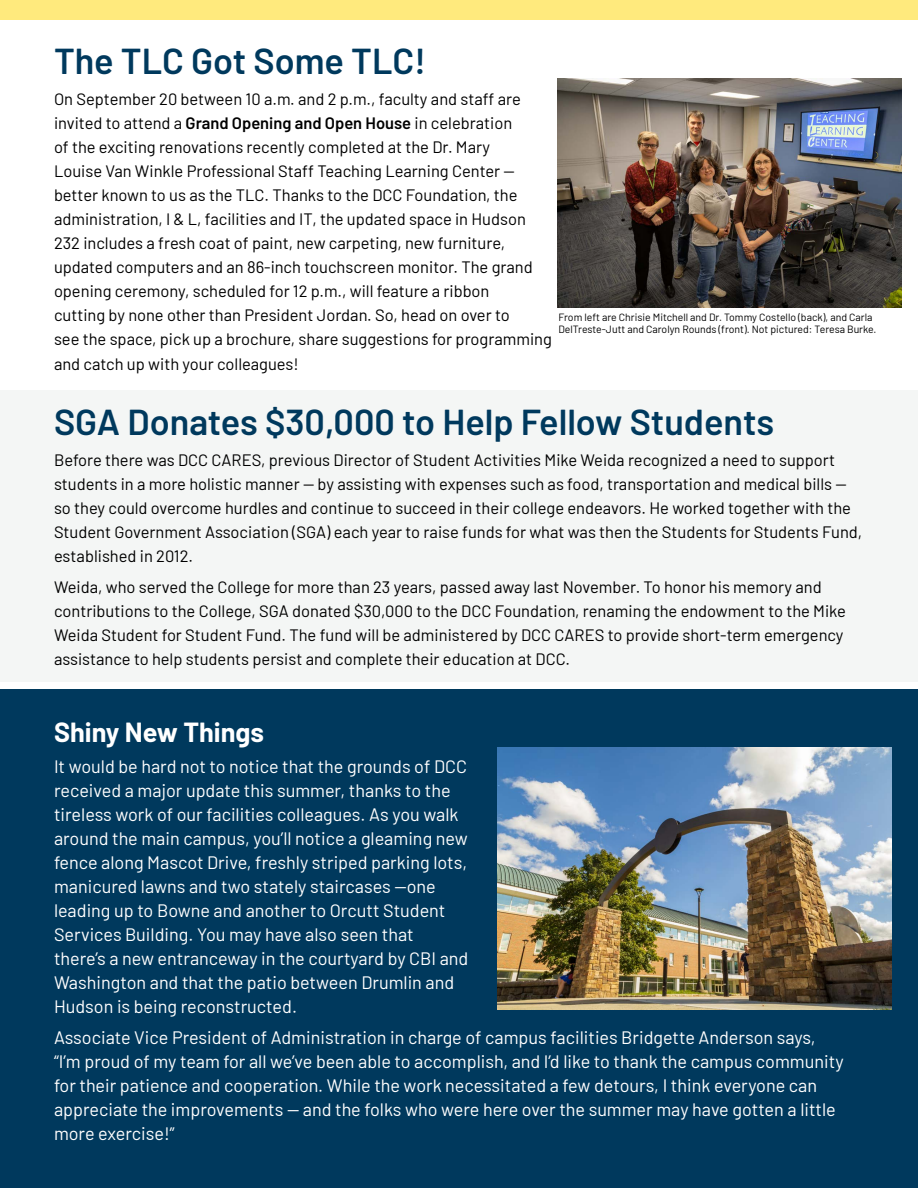
<style>
.page{position:relative;width:918px;height:1188px;background:#fff}
.page>*{position:absolute;margin:0;border:0;box-sizing:border-box;transform-origin:0 0}
.t1{font:600 36px "Barlow";color:#00395d}
.t2{font:700 27px "Barlow";color:#fff}
.t3{font:18px/24px "Barlow";color:#fff}
.t4{font:16.5px/24px "Barlow";color:#000}
.t5{font:10.5px/12px "Barlow";color:#000}
.s1{font-weight:600}
</style>
<div class="page">
<div style="left:0;top:689px;width:918px;height:499px;background:#00395d"></div>
<div style="left:0;top:390px;width:918px;height:291px;background:#f4f6f5"></div>
<div style="left:0;top:0;width:918px;height:20px;background:#ffea7d"></div>
<img style="left:558px;top:78px;width:343px;height:229px">
<img style="left:498px;top:747px;width:394px;height:263px">
<h1 class="t1" style="left:54px;top:35px;width:374px">The TLC Got Some TLC!</h1>
<p class="t4" style="left:54px;top:85px;width:500px">On September 20 between 10 a.m. and 2 p.m., faculty and staff are invited to attend a <span class="s1">Grand Opening and Open House</span> in celebration<br>of the exciting renovations recently completed at the Dr. Mary<br>Louise Van Winkle Professional Staff Teaching Learning Center -- better known to us as the TLC. Thanks to the DCC Foundation, the administration, I &amp; L, facilities and IT, the updated space in Hudson 232 includes a fresh coat of paint, new carpeting, new furniture, updated computers and an 86-inch touchscreen monitor. The grand opening ceremony, scheduled for 12 p.m., will feature a ribbon<br>cutting by none other than President Jordan. So, head on over to<br>see the space, pick up a brochure, share suggestions for programming</p>
<p class="t4" style="left:54px;top:351px;width:246px">and catch up with your colleagues!</p>
<h1 class="t1" style="left:54px;top:396px;width:722px">SGA Donates $30,000 to Help Fellow Students</h1>
<p class="t5" style="left:558px;top:310px;width:320px">From left are Chrisie Mitchell and Dr. Tommy Costello (back), and Carla<br>DelTreste-Jutt and Carolyn Rounds (front). Not pictured: Teresa Burke.</p>
<p class="t4" style="left:54px;top:447px;width:810px">Before there was DCC CARES, previous Director of Student Activities Mike Weida recognized a need to support students in a more holistic manner -- by assisting with expenses such as food, transportation and medical bills -- so they could overcome hurdles and continue to succeed in their college endeavors. He worked together with the Student Government Association (SGA) each year to raise funds for what was then the Students for Students Fund, established in 2012.</p>
<p class="t4" style="left:54px;top:574px;width:794px">Weida, who served the College for more than 23 years, passed away last November. To honor his memory and contributions to the College, SGA donated $30,000 to the DCC Foundation, renaming the endowment to the Mike Weida Student for Student Fund. The fund will be administered by DCC CARES to provide short-term emergency assistance to help students persist and complete their education at DCC.</p>
<h2 class="t2" style="left:54px;top:713px;width:212px">Shiny New Things</h2>
<p class="t3" style="left:54px;top:753px;width:416px">It would be hard not to notice that the grounds of DCC received a major update this summer, thanks to the tireless work of our facilities colleagues. As you walk around the main campus, you’ll notice a gleaming new fence along Mascot Drive, freshly striped parking lots, manicured lawns and two stately staircases --one leading up to Bowne and another to Orcutt Student Services Building. You may have also seen that there’s a new entranceway in the courtyard by CBI and Washington and that the patio between Drumlin and Hudson is being reconstructed.</p>
<p class="t3" style="left:54px;top:1024px;width:791px">Associate Vice President of Administration in charge of campus facilities Bridgette Anderson says, “I’m proud of my team for all we’ve been able to accomplish, and I’d like to thank the campus community for their patience and cooperation. While the work necessitated a few detours, I think everyone can appreciate the improvements -- and the folks who were here over the summer may have gotten a little more exercise!”</p>
</div>
